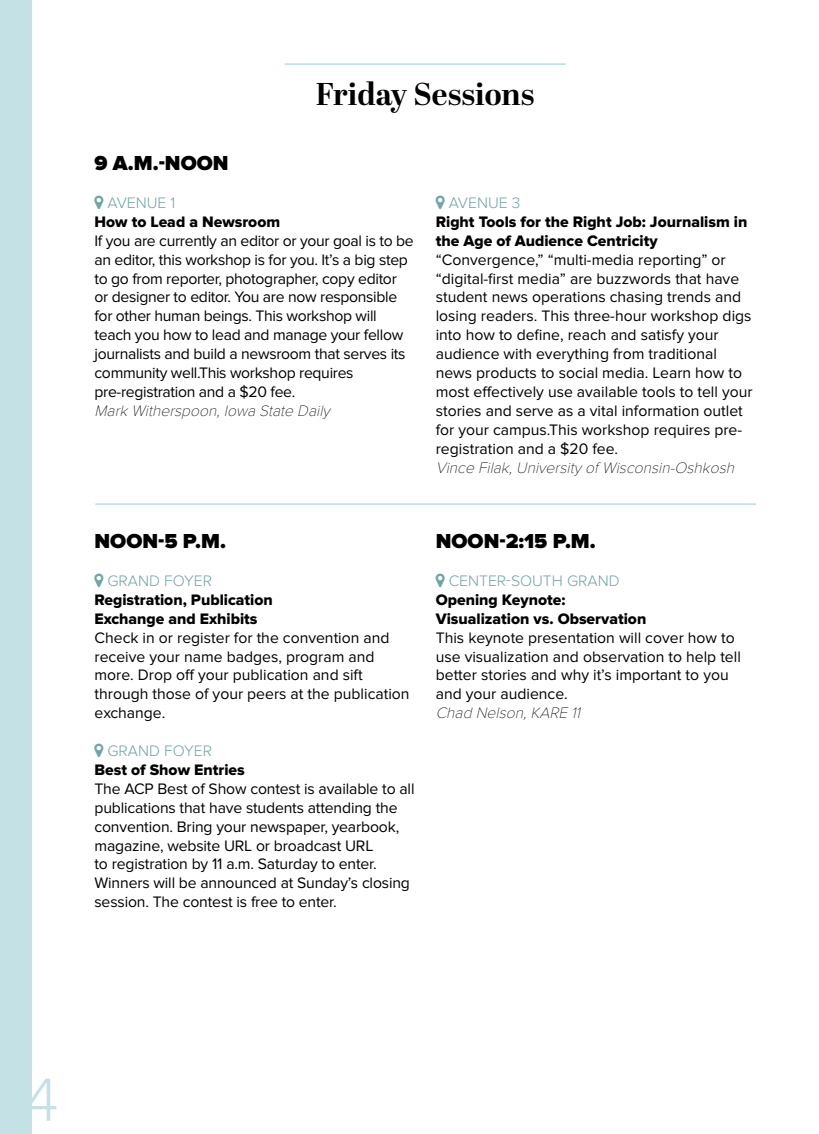
<style>
.page{position:relative;width:819px;height:1134px;background:#fff}
.page>*{position:absolute;margin:0;border:0;box-sizing:border-box;transform-origin:0 0}
.t1{font:300 63px "Proxima Nova";color:#c4e1e6}
.t2{font:700 31.5px "Abril Display";color:#000}
.t3{font:900 21px "Proxima Nova";color:#000}
.t4{font:15.75px/18.9px "Proxima Nova";color:#000}
.t5{font:15.75px/18.9px "Proxima Nova";letter-spacing:-.02em;color:#000}
.t6{font:15.75px/18.9px "Proxima Nova Extrabld";color:#000}
.t7{font:italic 100 15.75px "Proxima Nova T";color:#000}
.t8{font:300 15.75px "Proxima Nova";color:#70a4a6}
</style>
<div class="page">
<div style="left:0;top:0;width:32px;height:1134px;background:#c4e1e6"></div>
<hr style="left:285px;top:63px;width:281px;height:2px;background:#c4e1e6">
<hr style="left:95px;top:503px;width:661px;height:2px;background:#c4e1e6">
<h2 class="t2" style="left:316px;top:72px;width:220px">Friday Sessions</h2>
<h3 class="t3" style="left:94px;top:151px;width:136px">9 A.M.-NOON</h3>
<p class="t8" style="left:107px;top:194px;width:69px">AVENUE 1</p>
<p class="t6" style="left:95px;top:213px;width:187px">How to Lead a Newsroom</p>
<p class="t5" style="left:95px;top:231px;width:321px">If you are currently an editor or your goal is to be an editor, this workshop is for you. It’s a big step to go from reporter, photographer, copy editor or designer to editor. You are now responsible for other human beings. This workshop will teach you how to lead and manage your fellow journalists and build a newsroom that serves its community well.This workshop requires pre-registration and a $20 fee.</p>
<p class="t7" style="left:94px;top:402px;width:241px">Mark Witherspoon,Iowa State Daily</p>
<p class="t8" style="left:449px;top:194px;width:73px">AVENUE 3</p>
<p class="t6" style="left:436px;top:213px;width:313px">Right Tools for the Right Job: Journalism in the Age of Audience Centricity</p>
<p class="t4" style="left:436px;top:250px;width:319px">“Convergence,” “multi-media reporting” or “digital-first media” are buzzwords that have student news operations chasing trends and losing readers. This three-hour workshop digs into how to define, reach and satisfy your audience with everything from traditional news products to social media. Learn how to most effectively use available tools to tell your stories and serve as a vital information outlet for your campus.This workshop requires pre&shy;registration and a $20 fee.</p>
<p class="t7" style="left:436px;top:458px;width:304px">Vince Filak,University of Wisconsin-Oshkosh</p>
<h3 class="t3" style="left:94px;top:529px;width:133px">NOON-5 P.M.</h3>
<p class="t8" style="left:107px;top:572px;width:106px">GRAND FOYER</p>
<p class="t6" style="left:94px;top:591px;width:180px">Registration, Publication<br>Exchange and Exhibits</p>
<p class="t4" style="left:94px;top:628px;width:317px">Check in or register for the convention and receive your name badges, program and more. Drop off your publication and sift through those of your peers at the publication exchange.</p>
<p class="t8" style="left:107px;top:742px;width:106px">GRAND FOYER</p>
<p class="t6" style="left:94px;top:761px;width:152px">Best of Show Entries</p>
<p class="t4" style="left:94px;top:779px;width:322px">The ACP Best of Show contest is available to all publications that have students attending the convention. Bring your newspaper, yearbook, magazine, website URL or broadcast URL<br>to registration by 11 a.m. Saturday to enter.<br>Winners will be announced at Sunday’s closing session. The contest is free to enter.</p>
<h3 class="t3" style="left:436px;top:529px;width:162px">NOON-2:15 P.M.</h3>
<p class="t8" style="left:449px;top:572px;width:172px">CENTER-SOUTH GRAND</p>
<p class="t6" style="left:436px;top:591px;width:212px">Opening Keynote:<br>Visualization vs. Observation</p>
<p class="t4" style="left:436px;top:628px;width:307px">This keynote presentation will cover how to use visualization and observation to help tell better stories and why it’s important to you and your audience.</p>
<p class="t7" style="left:436px;top:704px;width:150px">Chad Nelson,KARE 11</p>
<h1 class="t1" style="left:24px;top:1064px;width:36px">4</h1>
</div>
